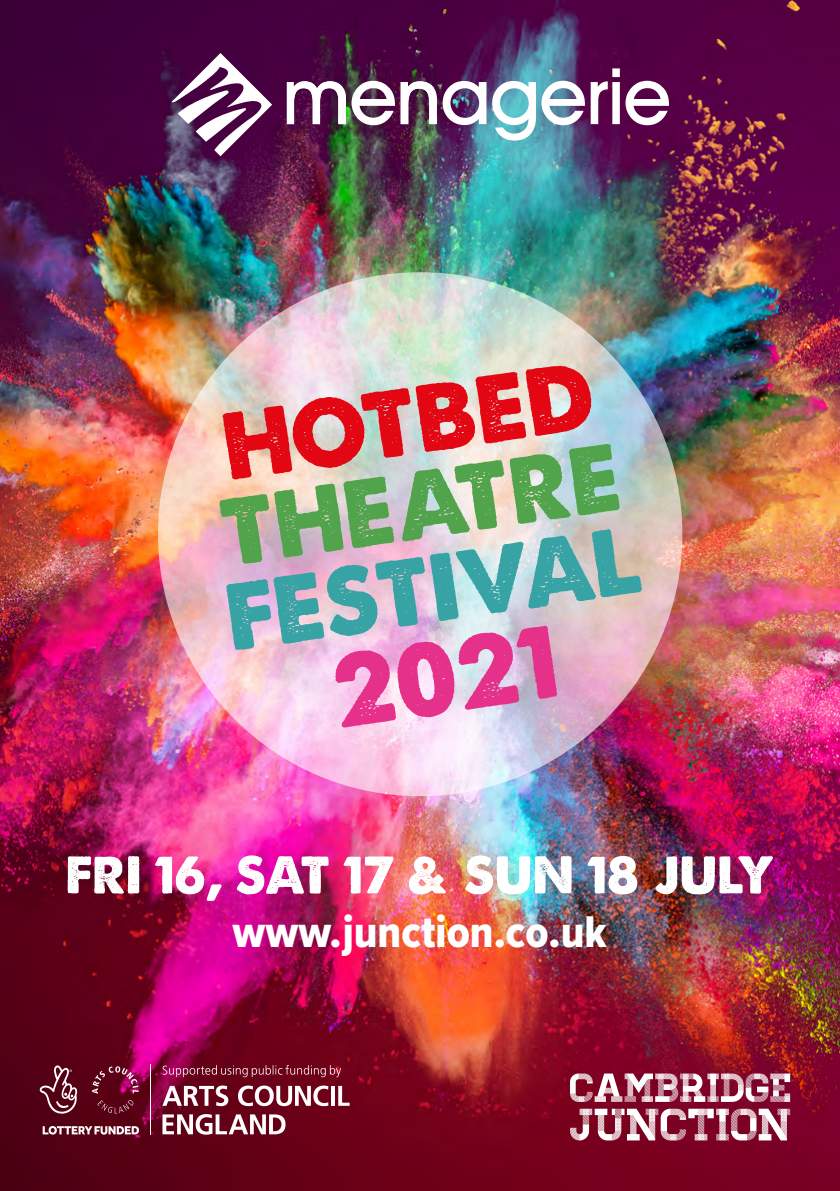
<style>
.page{position:relative;width:840px;height:1191px;background:#fff}
.page>*{position:absolute;margin:0;border:0;box-sizing:border-box;transform-origin:0 0}
.t1{font:97.6px "A Loveof Thunder";color:#e5318a}
.t2{font:90px "A Loveof Thunder";color:#38a3a5}
.t3{font:90px "A Loveof Thunder";color:#51a44b}
.t4{font:90px "A Loveof Thunder";color:#e30613}
.t5{font:50px "A Loveof Thunder";color:#fff}
.t6{font:46px "Proxima Nova Cond Extrabld";color:#fff}
</style>
<div class="page">
<img style="left:0;top:0;width:839px;height:1191px">
<svg style="left:171px;top:53px;width:101px;height:103px"></svg>
<img style="left:287px;top:81px;width:149px;height:44px">
<svg style="left:442px;top:81px;width:44px;height:44px"></svg>
<svg style="left:492px;top:81px;width:43px;height:60px"></svg>
<svg style="left:541px;top:81px;width:43px;height:44px"></svg>
<svg style="left:590px;top:68px;width:29px;height:56px"></svg>
<svg style="left:625px;top:81px;width:43px;height:44px"></svg>
<svg style="left:569px;top:1073px;width:220px;height:29px"></svg>
<svg style="left:569px;top:1108px;width:220px;height:32px"></svg>
<svg style="left:92px;top:1066px;width:47px;height:27px"></svg>
<svg style="left:97px;top:1099px;width:37px;height:14px"></svg>
<svg style="left:162px;top:1085px;width:66px;height:21px"></svg>
<svg style="left:238px;top:1085px;width:90px;height:21px"></svg>
<hr style="left:331px;top:1086px;width:4px;height:19px;background:#fff">
<svg style="left:338px;top:1086px;width:11px;height:19px"></svg>
<svg style="left:162px;top:1114px;width:123px;height:20px"></svg>
<svg style="left:162px;top:1065px;width:179px;height:12px;background:#892a44"></svg>
<hr style="left:150px;top:1064px;width:1px;height:70px;background:#fff">
<svg style="left:43px;top:1126px;width:96px;height:8px"></svg>
<svg style="left:40px;top:1065px;width:38px;height:48px;background:#793747"></svg>
<img style="left:158px;top:272px;width:524px;height:524px;border-radius:50%">
<h2 class="t4" style="left:215px;top:391px;width:375px;rotate:-8deg">HOTBED</h2>
<h2 class="t3" style="left:213px;top:477px;width:403px;rotate:-8deg">THEATRE</h2>
<h2 class="t2" style="left:218px;top:562px;width:418px;rotate:-8deg">FESTIVAL</h2>
<h1 class="t1" style="left:325px;top:631px;width:227px;rotate:-8deg">2021</h1>
<p class="t5" style="left:65px;top:843px;width:709px">FRI 16, SAT 17 &amp; SUN 18 JULY</p>
<p class="t6" style="left:232px;top:898px;width:375px">www.junction.co.uk</p>
</div>
